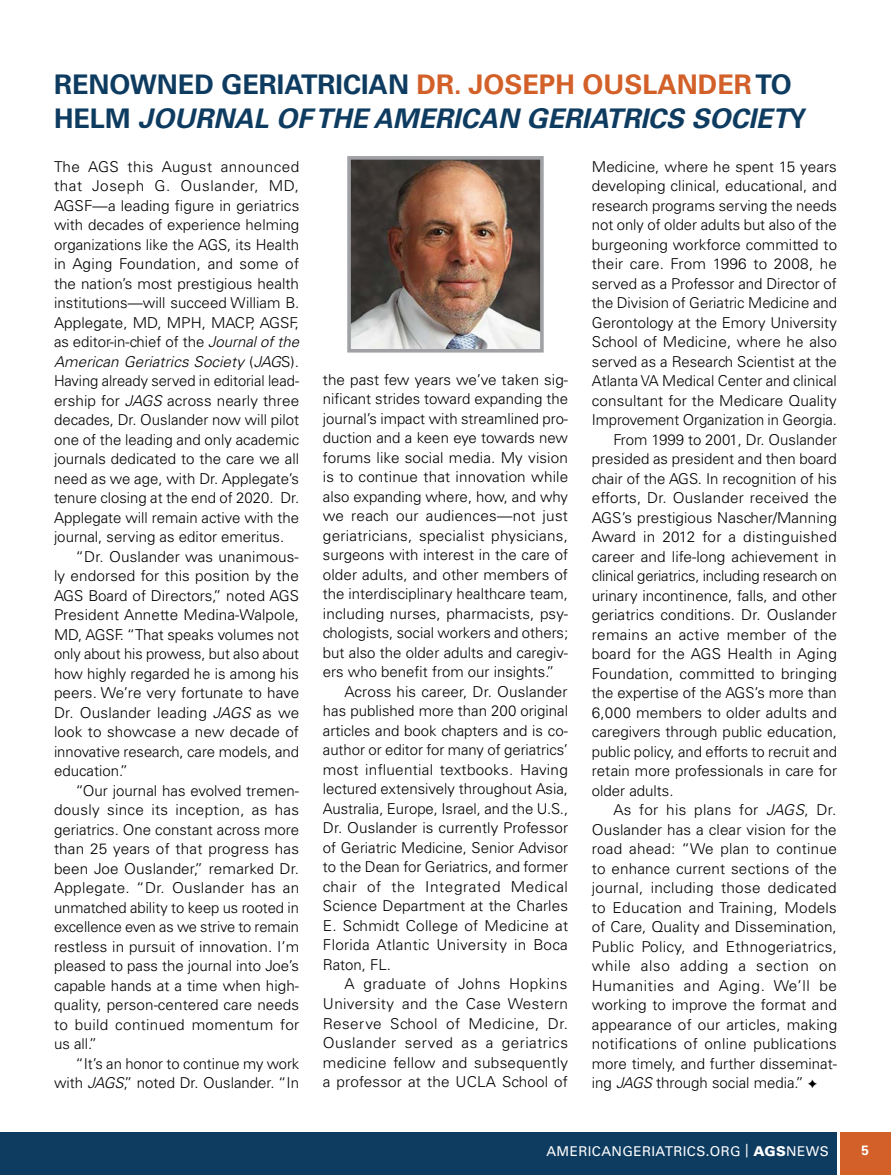
<style>
.page{position:relative;width:891px;height:1175px;background:#fff}
.page>*{position:absolute;margin:0;border:0;box-sizing:border-box;transform-origin:0 0}
.t1{font:italic 700 27px/34.5px "Univers";color:#0e3b60}
.t2{font:300 15px/19.5px "Univers";letter-spacing:.005em;color:#000;text-align:justify}
.t3{font:300 15px "Univers";letter-spacing:.03em;color:#000}
.t4{font:300 15px "Univers";letter-spacing:.04em;color:#000}
.t5{font:300 15px "Univers";letter-spacing:.025em;color:#000}
.t6{font:300 15px "Univers";letter-spacing:-.015em;color:#000}
.t7{font:300 15px "Univers";letter-spacing:.035em;color:#000}
.t8{font:13.5px "Univers";letter-spacing:.03em;color:#fff}
.t9{font:700 13.5px "Univers";color:#fff}
.s1{font-style:normal}
.s2{font-style:normal;color:#d36028}
.s3{font-style:italic}
.s4{font-weight:900}
</style>
<div class="page">
<div style="left:0;top:1131px;width:837px;height:43px;background:#0e3b60"></div>
<div style="left:840px;top:1131px;width:51px;height:43px;background:#d36028"></div>
<img style="left:352px;top:161px;width:187px;height:186px">
<div style="left:347px;top:156px;width:197px;height:196px;border:4px solid #9fa1a4"></div>
<h1 class="t1" style="left:54px;top:67px;width:754px"><span class="s1">RENOWNED GERIATRICIAN</span> <span class="s2">DR. JOSEPH OUSLANDER</span> <span class="s1">TO<br>HELM</span> JOURNAL OF THE AMERICAN GERIATRICS SOCIET<span class="s1">Y</span></h1>
<p class="t2" style="left:54px;top:156px;width:247px">The AGS this August announced that Joseph G. Ouslander, MD, AGSF—a leading figure in geriatrics with decades of experience helming organizations like the AGS, its Health in Aging Foundation, and some of the nation’s most prestigious health institutions—will succeed William B.<br>Applegate, MD, MPH, MACP, AGSF, as editor-in-chief of the <span class="s3">Journal of the American Geriatrics Society</span> (<span class="s3">JAG</span>S).<br>Having already served in editorial lead&shy;ership for <span class="s3">JAGS</span> across nearly three decades, Dr. Ouslander now will pilot one of the leading and only academic journals dedicated to the care we all need as we age, with Dr. Applegate’s tenure closing at the end of 2020. Dr.<br>Applegate will remain active with the journal, serving as editor emeritus.</p>
<p class="t2" style="left:54px;top:546px;width:247px;text-indent:22px">“Dr. Ouslander was unanimous&shy;ly endorsed for this position by the AGS Board of Directors,” noted AGS President Annette Medina-Walpole, MD, AGSF. “That speaks volumes not only about his prowess, but also about how highly regarded he is among his peers. We’re very fortunate to have Dr. Ouslander leading <span class="s3">JAGS</span> as we look to showcase a new decade of innovative research, care models, and education.”</p>
<p class="t2" style="left:54px;top:780px;width:247px;text-indent:22px">“Our journal has evolved tremen&shy;dously since its inception, as has geriatrics. One constant across more than 25 years of that progress has been Joe Ouslander,” remarked Dr.<br>Applegate. “Dr. Ouslander has an unmatched ability to keep us rooted in excellence even as we strive to remain restless in pursuit of innovation. I’m pleased to pass the journal into Joe’s capable hands at a time when high&shy;quality, person-centered care needs to build continued momentum for us all.”</p>
<p class="t2" style="left:54px;top:1053px;width:247px;text-align:right">“It’s an honor to continue my work with <span class="s3">JAGS</span>,” noted Dr. Ouslander. “In</p>
<p class="t2" style="left:323px;top:370px;width:247px">the past few years we’ve taken sig-</p>
<p class="t2" style="left:323px;top:389px;width:247px">nificant strides toward expanding the</p>
<p class="t2" style="left:323px;top:409px;width:247px">journal’s impact with streamlined pro-</p>
<p class="t2" style="left:323px;top:428px;width:247px">duction and a keen eye towards new</p>
<p class="t2" style="left:323px;top:448px;width:246px">forums like social media. My vision</p>
<p class="t2" style="left:323px;top:467px;width:247px">is to continue that innovation while</p>
<p class="t2" style="left:323px;top:487px;width:247px">also expanding where, how, and why</p>
<p class="t2" style="left:323px;top:506px;width:247px">we reach our audiences—not just</p>
<p class="t2" style="left:323px;top:526px;width:247px">geriatricians, specialist physicians,</p>
<p class="t2" style="left:323px;top:545px;width:247px">surgeons with interest in the care of</p>
<p class="t2" style="left:323px;top:565px;width:247px">older adults, and other members of</p>
<p class="t2" style="left:323px;top:584px;width:247px">the interdisciplinary healthcare team,</p>
<p class="t2" style="left:323px;top:604px;width:247px">including nurses, pharmacists, psy-</p>
<p class="t2" style="left:323px;top:623px;width:247px">chologists, social workers and others;</p>
<p class="t2" style="left:323px;top:643px;width:247px">but also the older adults and caregiv-</p>
<p class="t2" style="left:323px;top:662px;width:233px">ers who benefit from our insights.”</p>
<p class="t2" style="left:345px;top:682px;width:225px">Across his career, Dr. Ouslander</p>
<p class="t2" style="left:323px;top:701px;width:247px">has published more than 200 original</p>
<p class="t2" style="left:323px;top:721px;width:247px">articles and book chapters and is co-</p>
<p class="t2" style="left:323px;top:740px;width:246px">author or editor for many of geriatrics’</p>
<p class="t2" style="left:323px;top:760px;width:247px">most influential textbooks. Having</p>
<p class="t2" style="left:323px;top:779px;width:247px">lectured extensively throughout Asia,</p>
<p class="t2" style="left:323px;top:799px;width:247px">Australia, Europe, Israel, and the U.S.,</p>
<p class="t2" style="left:323px;top:818px;width:247px">Dr. Ouslander is currently Professor</p>
<p class="t2" style="left:323px;top:838px;width:247px">of Geriatric Medicine, Senior Advisor</p>
<p class="t2" style="left:323px;top:857px;width:247px">to the Dean for Geriatrics, and former</p>
<p class="t4" style="left:323px;top:877px;width:247px">chair of the Integrated Medical</p>
<p class="t2" style="left:323px;top:896px;width:247px">Science Department at the Charles</p>
<p class="t2" style="left:323px;top:916px;width:247px">E. Schmidt College of Medicine at</p>
<p class="t2" style="left:323px;top:935px;width:247px">Florida Atlantic University in Boca</p>
<p class="t2" style="left:323px;top:955px;width:70px">Raton, FL.</p>
<p class="t3" style="left:345px;top:975px;width:224px">A graduate of Johns Hopkins</p>
<p class="t5" style="left:323px;top:994px;width:247px">University and the Case Western</p>
<p class="t3" style="left:323px;top:1014px;width:247px">Reserve School of Medicine, Dr.</p>
<p class="t3" style="left:323px;top:1033px;width:247px">Ouslander served as a geriatrics</p>
<p class="t2" style="left:323px;top:1052px;width:247px">medicine fellow and subsequently</p>
<p class="t2" style="left:323px;top:1072px;width:247px">a professor at the UCLA School of</p>
<p class="t2" style="left:592px;top:156px;width:247px">Medicine, where he spent 15 years</p>
<p class="t2" style="left:592px;top:176px;width:247px">developing clinical, educational, and</p>
<p class="t2" style="left:592px;top:195px;width:247px">research programs serving the needs</p>
<p class="t2" style="left:592px;top:215px;width:246px">not only of older adults but also of the</p>
<p class="t2" style="left:592px;top:234px;width:247px">burgeoning workforce committed to</p>
<p class="t2" style="left:592px;top:254px;width:247px">their care. From 1996 to 2008, he</p>
<p class="t2" style="left:592px;top:273px;width:247px">served as a Professor and Director of</p>
<p class="t2" style="left:592px;top:293px;width:247px">the Division of Geriatric Medicine and</p>
<p class="t2" style="left:592px;top:312px;width:247px">Gerontology at the Emory University</p>
<p class="t2" style="left:592px;top:332px;width:247px">School of Medicine, where he also</p>
<p class="t2" style="left:592px;top:351px;width:247px">served as a Research Scientist at the</p>
<p class="t2" style="left:592px;top:371px;width:247px">Atlanta VA Medical Center and clinical</p>
<p class="t2" style="left:592px;top:390px;width:247px">consultant for the Medicare Quality</p>
<p class="t2" style="left:592px;top:410px;width:247px">Improvement Organization in Georgia.</p>
<p class="t2" style="left:613px;top:429px;width:225px">From 1999 to 2001, Dr. Ouslander</p>
<p class="t2" style="left:592px;top:449px;width:247px">presided as president and then board</p>
<p class="t2" style="left:592px;top:468px;width:247px">chair of the AGS. In recognition of his</p>
<p class="t2" style="left:592px;top:488px;width:247px">efforts, Dr. Ouslander received the</p>
<p class="t2" style="left:592px;top:507px;width:246px">AGS’s prestigious Nascher/Manning</p>
<p class="t2" style="left:592px;top:527px;width:247px">Award in 2012 for a distinguished</p>
<p class="t2" style="left:592px;top:546px;width:246px">career and life-long achievement in</p>
<p class="t6" style="left:592px;top:567px;width:247px">clinical geriatrics, including research on</p>
<p class="t2" style="left:592px;top:585px;width:247px">urinary incontinence, falls, and other</p>
<p class="t2" style="left:592px;top:605px;width:247px">geriatrics conditions. Dr. Ouslander</p>
<p class="t2" style="left:592px;top:624px;width:247px">remains an active member of the</p>
<p class="t2" style="left:592px;top:644px;width:247px">board for the AGS Health in Aging</p>
<p class="t2" style="left:592px;top:663px;width:247px">Foundation, committed to bringing</p>
<p class="t2" style="left:592px;top:683px;width:247px">the expertise of the AGS’s more than</p>
<p class="t2" style="left:592px;top:702px;width:247px">6,000 members to older adults and</p>
<p class="t2" style="left:592px;top:722px;width:247px">caregivers through public education,</p>
<p class="t2" style="left:592px;top:741px;width:247px">public policy, and efforts to recruit and</p>
<p class="t2" style="left:592px;top:761px;width:247px">retain more professionals in care for</p>
<p class="t2" style="left:592px;top:780px;width:83px">older adults.</p>
<p class="t5" style="left:613px;top:801px;width:225px">As for his plans for <span class="s3">JAGS</span>, Dr.</p>
<p class="t2" style="left:592px;top:819px;width:246px">Ouslander has a clear vision for the</p>
<p class="t2" style="left:592px;top:839px;width:247px">road ahead: “We plan to continue</p>
<p class="t2" style="left:592px;top:858px;width:247px">to enhance current sections of the</p>
<p class="t2" style="left:592px;top:878px;width:246px">journal, including those dedicated</p>
<p class="t2" style="left:592px;top:897px;width:247px">to Education and Training, Models</p>
<p class="t2" style="left:592px;top:917px;width:247px">of Care, Quality and Dissemination,</p>
<p class="t2" style="left:592px;top:936px;width:247px">Public Policy, and Ethnogeriatrics,</p>
<p class="t4" style="left:592px;top:957px;width:246px">while also adding a section on</p>
<p class="t7" style="left:592px;top:976px;width:247px">Humanities and Aging. We’ll be</p>
<p class="t2" style="left:592px;top:995px;width:247px">working to improve the format and</p>
<p class="t2" style="left:592px;top:1014px;width:247px">appearance of our articles, making</p>
<p class="t2" style="left:592px;top:1034px;width:247px">notifications of online publications</p>
<p class="t2" style="left:592px;top:1053px;width:247px">more timely, and further disseminat-</p>
<p class="t2" style="left:592px;top:1073px;width:227px">ing <span class="s3">JAGS</span> through social media.” ✦</p>
<p class="t8" style="left:546px;top:1142px;width:284px">AMERICANGERIATRICS.ORG | <span class="s4">AGS</span>NEWS</p>
<p class="t9" style="left:862px;top:1142px;width:9px">5</p>
</div>
